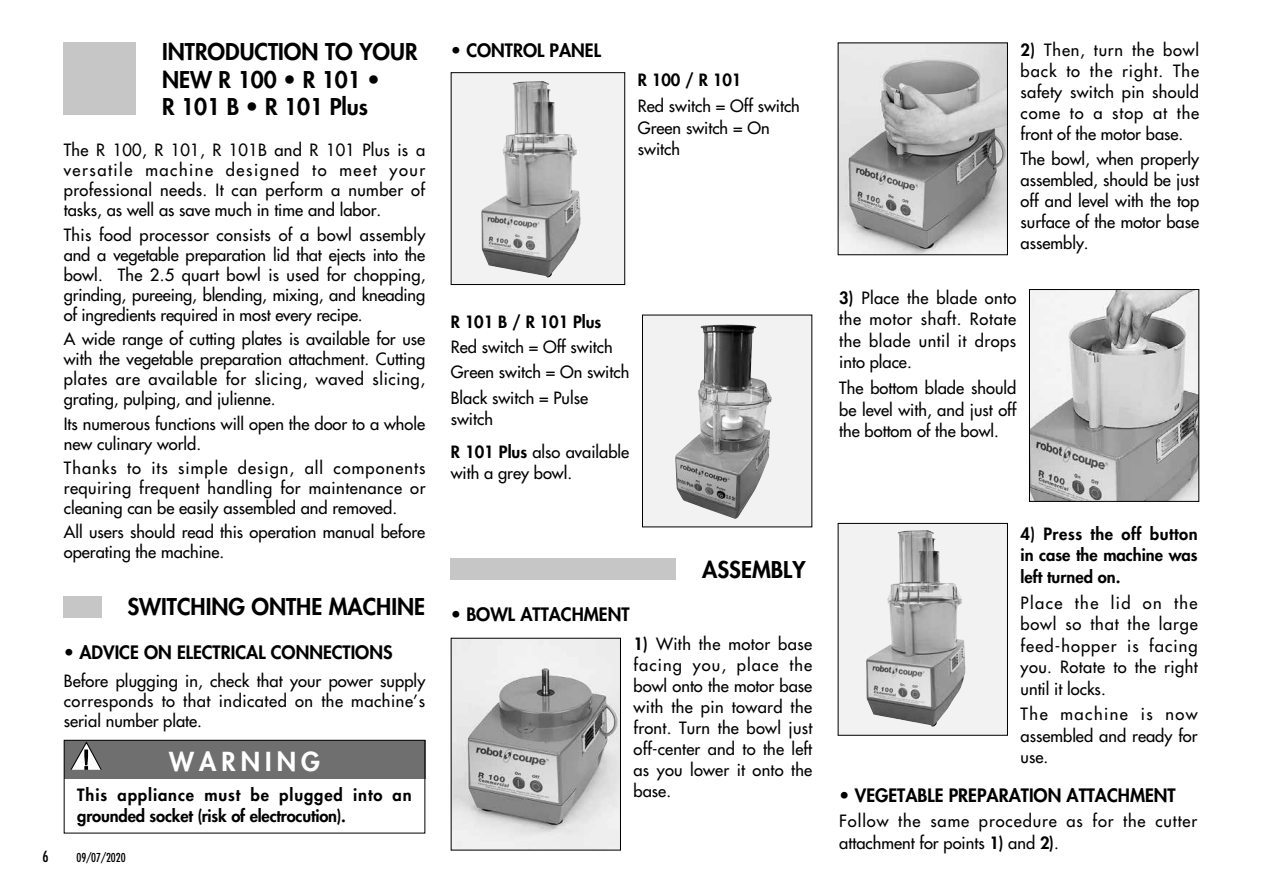
<style>
.page{position:relative;width:1263px;height:893px;background:#fff}
.page>*{position:absolute;margin:0;border:0;box-sizing:border-box;transform-origin:0 0}
.t1{font:800 25.5px "Futura";letter-spacing:.2em;color:#fff}
.t2{font:800 22.5px/27.3px "Futura";color:#000}
.t3{font:800 18px "Futura";color:#000}
.t4{font:16.5px/20.1px "Futura";color:#000;text-align:justify}
.t5{font:800 16.5px/21.5px "Futura";color:#000;text-align:justify}
.t6{font:16.5px/21.5px "Futura";letter-spacing:.055em;color:#000}
.t7{font:condensed 15px "Futura";color:#000}
.t8{font:condensed 12px "Futura";color:#000}
.s1{font-weight:800}
</style>
<div class="page">
<div style="left:64px;top:43px;width:72px;height:72px;background:#c6c6c6"></div>
<div style="left:64px;top:596px;width:38px;height:22px;background:#c6c6c6"></div>
<div style="left:451px;top:559px;width:225px;height:21px;background:#c6c6c6"></div>
<div style="left:64px;top:740px;width:361px;height:38px;background:#706f6f"></div>
<svg style="left:70px;top:742px;width:32px;height:28px"></svg>
<div style="left:64px;top:740px;width:361px;height:93px;border:1px solid #000"></div>
<img style="left:453px;top:640px;width:166px;height:208px">
<div style="left:642px;top:315px;width:170px;height:212px;background:#f2f2f2"></div>
<img style="left:675px;top:325px;width:97px;height:194px">
<img style="left:840px;top:45px;width:166px;height:208px">
<img style="left:1031px;top:291px;width:166px;height:209px">
<div style="left:1029px;top:289px;width:170px;height:213px;border:1px solid #000"></div>
<div style="left:451px;top:73px;width:174px;height:212px;background:#f2f2f2"></div>
<img style="left:481px;top:81px;width:100px;height:196px">
<div style="left:451px;top:72px;width:174px;height:213px;border:1px solid #000"></div>
<div style="left:838px;top:523px;width:169px;height:212px;background:#f2f2f2"></div>
<img style="left:866px;top:530px;width:99px;height:197px">
<div style="left:838px;top:523px;width:170px;height:213px;border:1px solid #000"></div>
<h2 class="t2" style="left:162px;top:39px;width:257px">INTRODUCTION TO YOUR<br>NEW R 100 • R 101 •<br>R 101 B • R 101 Plus</h2>
<p class="t4" style="left:64px;top:140px;width:363px">The R 100, R 101, R 101B and R 101 Plus is a versatile machine designed to meet your professional needs. It can perform a number of tasks, as well as save much in time and labor.</p>
<p class="t4" style="left:64px;top:225px;width:363px">This food processor consists of a bowl assembly and a vegetable preparation lid that ejects into the bowl. The 2.5 quart bowl is used for chopping, grinding, pureeing, blending, mixing, and kneading of ingredients required in most every recipe.</p>
<p class="t4" style="left:64px;top:329px;width:363px">A wide range of cutting plates is available for use with the vegetable preparation attachment. Cutting plates are available for slicing, waved slicing, grating, pulping, and julienne.</p>
<p class="t4" style="left:64px;top:414px;width:363px">Its numerous functions will open the door to a whole new culinary world.</p>
<p class="t4" style="left:64px;top:458px;width:363px">Thanks to its simple design, all components requiring frequent handling for maintenance or cleaning can be easily assembled and removed.</p>
<p class="t4" style="left:64px;top:522px;width:363px">All users should read this operation manual before operating the machine.</p>
<h2 class="t2" style="left:127px;top:593px;width:299px">SWITCHING ONTHE MACHINE</h2>
<p class="t3" style="left:64px;top:640px;width:330px">• ADVICE ON ELECTRICAL CONNECTIONS</p>
<p class="t4" style="left:64px;top:671px;width:363px">Before plugging in, check that your power supply corresponds to that indicated on the machine’s serial number plate.</p>
<h1 class="t1" style="left:169px;top:745px;width:153px">WARNING</h1>
<p class="t5" style="left:77px;top:784px;width:336px;line-height:21px">This appliance must be plugged into an grounded socket (risk of electrocution).</p>
<p class="t7" style="left:43px;top:847px;width:8px">6</p>
<p class="t8" style="left:77px;top:850px;width:51px">09/07/2020</p>
<p class="t3" style="left:451px;top:39px;width:152px">• CONTROL PANEL</p>
<p class="t5" style="left:638px;top:69px;width:105px">R 100 / R 101</p>
<p class="t4" style="left:638px;top:95px;width:164px;line-height:21.6px;text-align:left">Red switch = Off switch<br>Green switch = On switch</p>
<p class="t5" style="left:451px;top:311px;width:152px">R 101 B / R 101 Plus</p>
<p class="t4" style="left:451px;top:334px;width:180px;line-height:25.2px;text-align:left">Red switch = Off switch<br>Green switch = On switch<br>Black switch = Pulse</p>
<p class="t4" style="left:451px;top:402px;width:180px;line-height:33.8px">switch<br><span class="s1">R 101 Plus</span> also available</p>
<p class="t4" style="left:451px;top:463px;width:123px">with a grey bowl.</p>
<p class="t3" style="left:451px;top:603px;width:180px">• BOWL ATTACHMENT</p>
<h2 class="t2" style="left:702px;top:556px;width:105px">ASSEMBLY</h2>
<p class="t4" style="left:634px;top:634px;width:180px;line-height:21px"><span class="s1">1)</span> With the motor base facing you, place the bowl onto the motor base with the pin toward the front. Turn the bowl just off-center and to the left as you lower it onto the base.</p>
<p class="t4" style="left:1020px;top:39px;width:180px;line-height:21px"><span class="s1">2)</span> Then, turn the bowl back to the right. The safety switch pin should come to a stop at the front of the motor base.</p>
<p class="t4" style="left:1020px;top:148px;width:180px;line-height:21px">The bowl, when properly assembled, should be just off and level with the top surface of the motor base assembly.</p>
<p class="t4" style="left:839px;top:287px;width:179px;line-height:21.5px"><span class="s1">3)</span> Place the blade onto the motor shaft. Rotate the blade until it drops into place.</p>
<p class="t4" style="left:839px;top:377px;width:179px;line-height:21.5px">The bottom blade should be level with, and just off the bottom of the bowl.</p>
<p class="t5" style="left:1020px;top:523px;width:179px">4) Press the off button in case the machine was left turned on.</p>
<p class="t4" style="left:1020px;top:592px;width:179px;line-height:21.5px">Place the lid on the bowl so that the large feed-hopper is facing you. Rotate to the right until it locks.</p>
<p class="t4" style="left:1020px;top:703px;width:179px;line-height:21.5px">The machine is now assembled and ready for use.</p>
<p class="t3" style="left:839px;top:784px;width:338px">• VEGETABLE PREPARATION ATTACHMENT</p>
<p class="t6" style="left:839px;top:811px;width:360px">Follow the same procedure as for the cutter attachment for points <span class="s1">1)</span> and <span class="s1">2)</span>.</p>
</div>
